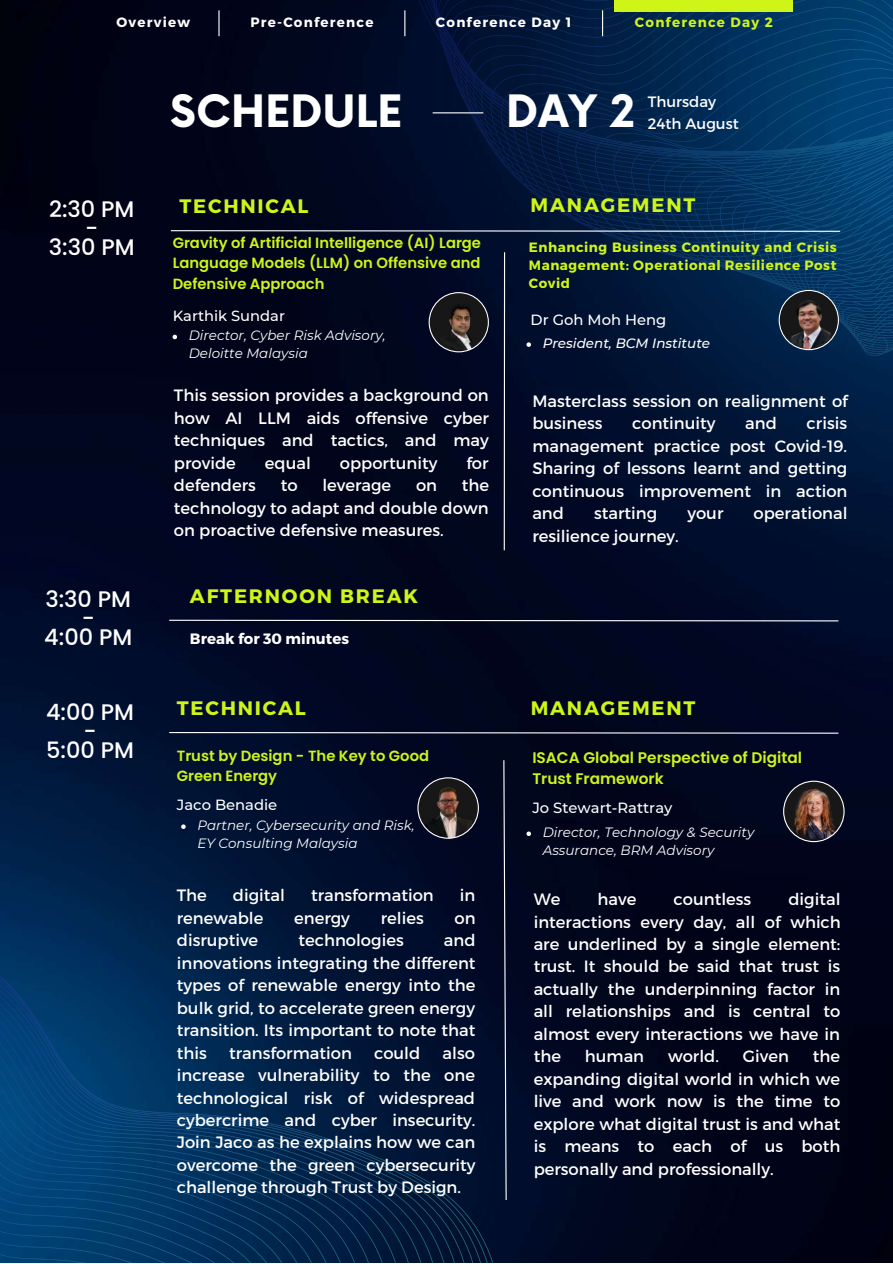
<style>
.page{position:relative;width:893px;height:1264px;background:#fff}
.page>*{position:absolute;margin:0;border:0;box-sizing:border-box;transform-origin:0 0}
.t1{font:700 43.5px "Now";color:#fff}
.t2{font:500 22.5px/19px "Poppins";color:#fff;text-align:center}
.t3{font:700 19.5px "Montserrat";letter-spacing:.09em;color:#cef418}
.t4{font:16.35px/22.5px "Montserrat";color:#fff;text-align:justify}
.t5{font:600 15.3px/21px "Poppins";color:#cef418}
.t6{font:15px/21.3px "Montserrat";color:#fff}
.t7{font:700 15px "Montserrat";color:#fff}
.t8{font:600 14.7px/20.2px "Poppins";color:#cef418;text-align:justify}
.t9{font:500 14.7px "Montserrat";color:#fff}
.t10{font:italic 13.5px/18px "Montserrat";color:#fff}
.t11{font:700 13.5px/18px "Montserrat";letter-spacing:.04em;color:#cef418;text-align:justify}
.t12{font:700 13.5px "Montserrat";letter-spacing:.09em;color:#fff}
.t13{font:italic 500 13.5px "Montserrat";color:#fff}
.t14{font:700 13.5px "Montserrat";letter-spacing:.09em;color:#cef418}
</style>
<div class="page">
<img style="left:0;top:0;width:892px;height:1262px">
<svg style="left:405px;top:0;width:487px;height:355px;background:#02244b"></svg>
<svg style="left:0;top:837px;width:576px;height:343px;background:#011f44"></svg>
<hr style="left:432px;top:112px;width:51px;height:1px;background:#fff">
<hr style="left:503px;top:252px;width:2px;height:298px;background:#fff">
<svg style="left:218px;top:10px;width:1px;height:26px"></svg>
<svg style="left:404px;top:10px;width:1px;height:26px"></svg>
<svg style="left:602px;top:10px;width:1px;height:26px"></svg>
<div style="left:614px;top:0;width:179px;height:12px;background:#cef418"></div>
<svg style="left:170px;top:229px;width:671px;height:3px;background:#606d81"></svg>
<svg style="left:172px;top:335px;width:5px;height:4px"></svg>
<svg style="left:526px;top:342px;width:5px;height:5px"></svg>
<svg style="left:0;top:1180px;width:581px;height:82px;background:#022950"></svg>
<svg style="left:168px;top:619px;width:671px;height:3px;background:#606374"></svg>
<svg style="left:168px;top:731px;width:671px;height:3px;background:#606475"></svg>
<svg style="left:526px;top:831px;width:5px;height:5px"></svg>
<svg style="left:502px;top:759px;width:5px;height:442px;background:#394056"></svg>
<svg style="left:181px;top:824px;width:5px;height:5px"></svg>
<img style="left:778px;top:290px;width:60px;height:60px">
<svg style="left:428px;top:292px;width:61px;height:60px;background:#302d31"></svg>
<img style="left:783px;top:780px;width:61px;height:62px">
<svg style="left:417px;top:777px;width:62px;height:61px;background:#363134"></svg>
<p class="t12" style="left:116px;top:13px;width:75px">Overview</p>
<p class="t12" style="left:250px;top:13px;width:125px">Pre-Conference</p>
<p class="t12" style="left:436px;top:13px;width:137px">Conference Day 1</p>
<p class="t14" style="left:635px;top:13px;width:140px">Conference Day 2</p>
<h1 class="t1" style="left:170px;top:88px;width:234px">SCHEDULE</h1>
<h1 class="t1" style="left:506px;top:88px;width:130px">DAY 2</h1>
<p class="t6" style="left:647px;top:90px;width:93px">Thursday<br>24th August</p>
<h2 class="t2" style="left:49px;top:200px;width:87px">2:30 PM -<br>3:30 PM</h2>
<p class="t3" style="left:530px;top:192px;width:166px">MANAGEMENT</p>
<p class="t3" style="left:179px;top:193px;width:130px">TECHNICAL</p>
<p class="t8" style="left:173px;top:233px;width:310px">Gravity of Artificial Intelligence (AI) Large Language Models (LLM) on Offensive and Defensive Approach</p>
<p class="t11" style="left:529px;top:237px;width:309px">Enhancing Business Continuity and Crisis Management: Operational Resilience Post Covid</p>
<h2 class="t2" style="left:44px;top:589px;width:89px">3:30 PM -<br>4:00 PM</h2>
<h2 class="t2" style="left:46px;top:702px;width:89px">4:00 PM -<br>5:00 PM</h2>
<p class="t9" style="left:173px;top:307px;width:114px">Karthik Sundar</p>
<p class="t10" style="left:189px;top:326px;width:198px">Director, Cyber Risk Advisory,<br>Deloitte Malaysia</p>
<p class="t4" style="left:174px;top:383px;width:316px">This session provides a background on how AI LLM aids offensive cyber techniques and tactics, and may provide</p>
<p class="t4" style="left:265px;top:450px;width:47px">equal</p>
<p class="t4" style="left:340px;top:450px;width:99px">opportunity</p>
<p class="t4" style="left:466px;top:450px;width:24px">for</p>
<p class="t4" style="left:174px;top:473px;width:83px">defenders</p>
<p class="t4" style="left:280px;top:473px;width:18px">to</p>
<p class="t4" style="left:322px;top:473px;width:70px">leverage</p>
<p class="t4" style="left:416px;top:473px;width:23px">on</p>
<p class="t4" style="left:174px;top:473px;width:317px;text-indent:288px">the technology to adapt and double down on proactive defensive measures.</p>
<p class="t3" style="left:190px;top:583px;width:229px">AFTERNOON BREAK</p>
<p class="t7" style="left:190px;top:628px;width:161px">Break for 30 minutes</p>
<p class="t3" style="left:177px;top:695px;width:130px">TECHNICAL</p>
<p class="t9" style="left:530px;top:310px;width:137px">Dr Goh Moh Heng</p>
<p class="t13" style="left:542px;top:335px;width:169px">President, BCM Institute</p>
<p class="t4" style="left:532px;top:389px;width:317px">Masterclass session on realignment of business</p>
<p class="t4" style="left:532px;top:411px;width:316px;text-indent:274px">crisis management practice post Covid-19.<br>Sharing of lessons learnt and getting continuous improvement in action and</p>
<p class="t4" style="left:632px;top:411px;width:85px">continuity</p>
<p class="t4" style="left:745px;top:411px;width:33px">and</p>
<p class="t4" style="left:594px;top:501px;width:65px">starting</p>
<p class="t4" style="left:687px;top:501px;width:38px">your</p>
<p class="t4" style="left:753px;top:501px;width:95px">operational</p>
<p class="t4" style="left:532px;top:523px;width:148px">resilience journey.</p>
<p class="t3" style="left:530px;top:695px;width:166px">MANAGEMENT</p>
<p class="t8" style="left:177px;top:745px;width:254px">Trust by Design - The Key to Good<br>Green Energy</p>
<p class="t5" style="left:532px;top:747px;width:271px">ISACA Global Perspective of Digital<br>Trust Framework</p>
<p class="t9" style="left:177px;top:796px;width:102px">Jaco Benadie</p>
<p class="t10" style="left:197px;top:816px;width:219px">Partner, Cybersecurity and Risk,<br>EY Consulting Malaysia</p>
<p class="t9" style="left:532px;top:798px;width:141px">Jo Stewart-Rattray</p>
<p class="t10" style="left:542px;top:823px;width:213px">Director, Technology &amp; Security<br>Assurance, BRM Advisory</p>
<p class="t4" style="left:177px;top:883px;width:32px">The</p>
<p class="t4" style="left:233px;top:883px;width:54px">digital</p>
<p class="t4" style="left:311px;top:883px;width:124px">transformation</p>
<p class="t4" style="left:460px;top:883px;width:17px">in</p>
<p class="t4" style="left:177px;top:905px;width:88px">renewable</p>
<p class="t4" style="left:294px;top:905px;width:57px">energy</p>
<p class="t4" style="left:381px;top:905px;width:44px">relies</p>
<p class="t4" style="left:454px;top:905px;width:23px">on</p>
<p class="t4" style="left:177px;top:928px;width:83px">disruptive</p>
<p class="t4" style="left:298px;top:928px;width:107px">technologies</p>
<p class="t4" style="left:177px;top:928px;width:300px;text-indent:267px">and innovations integrating the different types of renewable energy into the bulk grid, to accelerate green energy transition. Its important to note that this</p>
<p class="t4" style="left:229px;top:1040px;width:124px">transformation</p>
<p class="t4" style="left:374px;top:1040px;width:48px">could</p>
<p class="t4" style="left:177px;top:1040px;width:300px;text-indent:266px">also increase vulnerability to the one technological risk of widespread cybercrime and cyber insecurity.<br>Join Jaco as he explains how we can overcome the green cybersecurity challenge through Trust by Design.</p>
<p class="t4" style="left:533px;top:887px;width:308px;text-indent:255px">digital interactions every day, all of which are underlined by a single element: trust. It should be said that trust is actually the underpinning factor in all relationships and is central to almost every interactions we have in the</p>
<p class="t4" style="left:533px;top:887px;width:28px">We</p>
<p class="t4" style="left:597px;top:887px;width:40px">have</p>
<p class="t4" style="left:673px;top:887px;width:79px">countless</p>
<p class="t4" style="left:585px;top:1044px;width:61px">human</p>
<p class="t4" style="left:668px;top:1044px;width:52px">world.</p>
<p class="t4" style="left:742px;top:1044px;width:48px">Given</p>
<p class="t4" style="left:533px;top:1044px;width:308px;text-indent:279px">the expanding digital world in which we live and work now is the time to explore what digital trust is and what is means to each of us both personally and professionally.</p>
</div>
